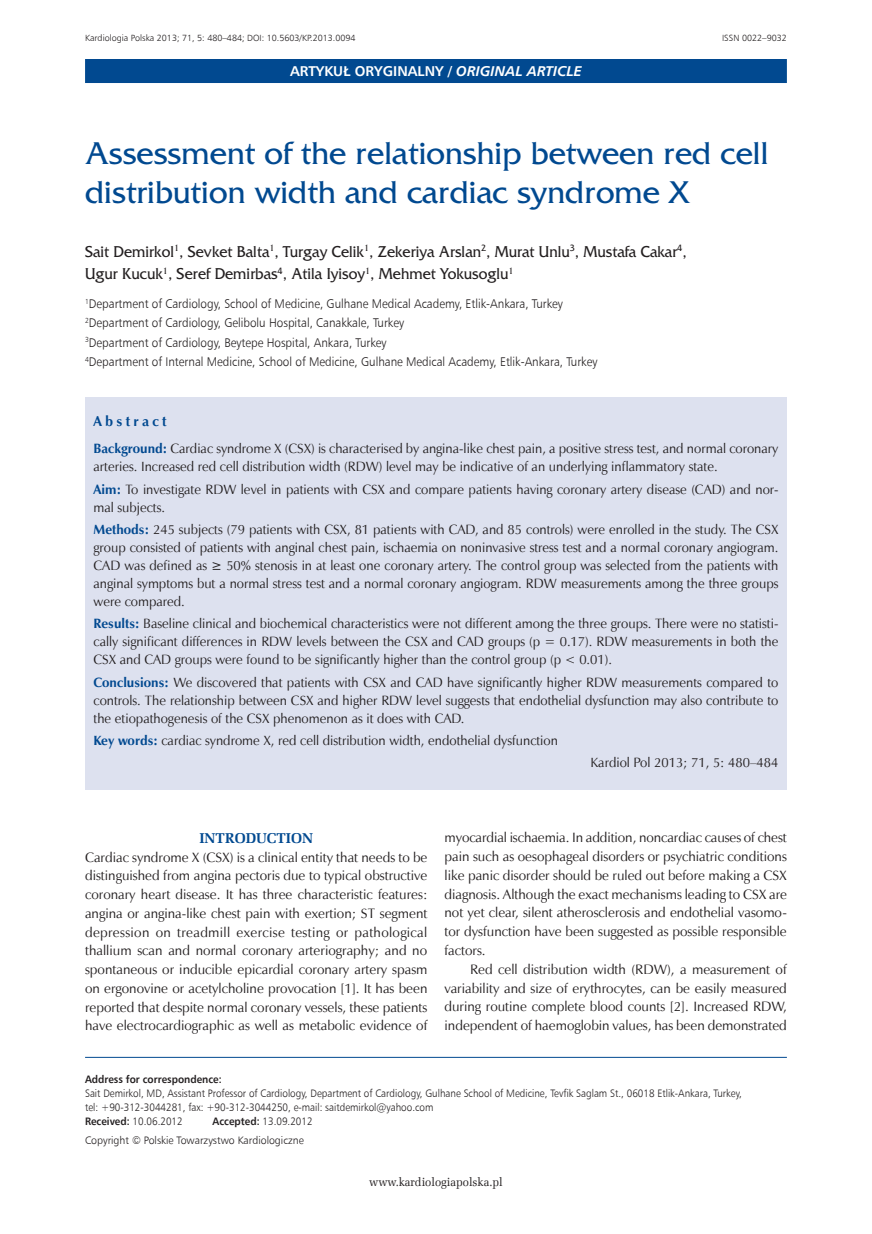
<style>
.page{position:relative;width:872px;height:1234px;background:#fff}
.page>*{position:absolute;margin:0;border:0;box-sizing:border-box;transform-origin:0 0}
._01_Tytul_pierwszy{font:33px/39px "France";color:#014990}
._03_Autor{font:16.5px/22.5px "France";color:#231f20;scale:.94 1}
.t1{font:700 14.25px "Humnst 777 EU";color:#fff}
._06_Srodtytul_1{font:700 14.25px "Zapf Ellipt EU";color:#014990}
._13_Streszczenie_sro{font:700 14.25px "Zapf Humnst EU";letter-spacing:.23em;color:#014990}
._09_Tekst_pierwszy_A{font:13.65px/18.8px "Zapf Humnst EU";color:#231f20;text-align:justify}
._09_Tekst_ANG{font:13.65px/18.8px "Zapf Humnst EU";color:#231f20;text-align:justify}
._11_Streszczenie_ang{font:13.5px/18px "Zapf Humnst EU";color:#231f20;text-align:justify}
._11_Streszczenie_slo{font:13.5px "Zapf Humnst EU";color:#231f20}
._14_Streszczenie_Kar{font:13.5px "Zapf Humnst EU";color:#231f20}
._04_Praca{font:12.6px "Humnst 777 Lt EU";color:#231f20;scale:.93 1}
.t2{font:12px "Zapf Ellipt EU";color:#231f20;scale:.95 1}
._05_Adres_do_korespo{font:10.8px/14.2px "Humnst 777 Lt EU";color:#231f20;scale:.92 1}
._05_Adres_do_korespo-2{font:10.8px "Humnst 777 Lt EU";color:#231f20}
._30_Pagina_nad_paski{font:9px "Humnst 777 Lt EU";color:#231f20}
.s1{font-style:italic}
.s2{font-weight:700;color:#014990}
.s3{font-family:"Humnst 777 EU";font-weight:700}
</style>
<div class="page">
<div style="left:85px;top:59px;width:702px;height:24px;background:#014990"></div>
<div style="left:85px;top:397px;width:702px;height:392px;background:#dde1ef"></div>
<hr style="left:85px;top:1056px;width:702px;height:1px;background:#014990">
<p class="_30_Pagina_nad_paski" style="left:85px;top:33px;width:272px">Kardiologia Polska 2013; 71, 5: 480–484; DOI: 10.5603/KP.2013.0094</p>
<p class="_30_Pagina_nad_paski" style="left:722px;top:33px;width:66px">ISSN 0022–9032</p>
<p class="t1" style="left:290px;top:62px;width:293px">ARTYKUŁ ORYGINALNY / <span class="s1">ORIGINAL ARTICLE</span></p>
<p class="_01_Tytul_pierwszy" style="left:85px;top:134px;width:685px">Assessment of the relationship between red cell distribution width and cardiac syndrome X</p>
<p class="_03_Autor" style="left:85px;top:240px;width:641px">Sait Demirkol<sup>1</sup>, Sevket Balta<sup>1</sup>, Turgay Celik<sup>1</sup>, Zekeriya Arslan<sup>2</sup>, Murat Unlu<sup>3</sup>, Mustafa Cakar<sup>4</sup>,<br>Ugur Kucuk<sup>1</sup>, Seref Demirbas<sup>4</sup>, Atila Iyisoy<sup>1</sup>, Mehmet Yokusoglu<sup>1</sup></p>
<p class="_04_Praca" style="left:85px;top:296px;width:515px"><sup>1</sup>Department of Cardiology, School of Medicine, Gulhane Medical Academy, Etlik-Ankara, Turkey</p>
<p class="_04_Praca" style="left:85px;top:315px;width:344px"><sup>2</sup>Department of Cardiology, Gelibolu Hospital, Canakkale, Turkey</p>
<p class="_04_Praca" style="left:85px;top:334px;width:326px"><sup>3</sup>Department of Cardiology, Beytepe Hospital, Ankara, Turkey</p>
<p class="_04_Praca" style="left:85px;top:353px;width:552px"><sup>4</sup>Department of Internal Medicine, School of Medicine, Gulhane Medical Academy, Etlik-Ankara, Turkey</p>
<p class="_13_Streszczenie_sro" style="left:94px;top:412px;width:75px">Abstract</p>
<p class="_11_Streszczenie_ang" style="left:94px;top:439px;width:686px"><span class="s2">Background:</span> Cardiac syndrome X (CSX) is characterised by angina-like chest pain, a positive stress test, and normal coronary arteries. Increased red cell distribution width (RDW) level may be indicative of an underlying inflammatory state.</p>
<p class="_11_Streszczenie_ang" style="left:94px;top:480px;width:686px"><span class="s2">Aim:</span> To investigate RDW level in patients with CSX and compare patients having coronary artery disease (CAD) and nor&shy;mal subjects.</p>
<p class="_11_Streszczenie_ang" style="left:94px;top:520px;width:686px"><span class="s2">Methods:</span> 245 subjects (79 patients with CSX, 81 patients with CAD, and 85 controls) were enrolled in the study. The CSX group consisted of patients with anginal chest pain, ischaemia on noninvasive stress test and a normal coronary angiogram.<br>CAD was defined as ≥ 50% stenosis in at least one coronary artery. The control group was selected from the patients with anginal symptoms but a normal stress test and a normal coronary angiogram. RDW measurements among the three groups were compared.</p>
<p class="_11_Streszczenie_ang" style="left:94px;top:614px;width:686px"><span class="s2">Results:</span> Baseline clinical and biochemical characteristics were not different among the three groups. There were no statisti&shy;cally significant differences in RDW levels between the CSX and CAD groups (p = 0.17). RDW measurements in both the CSX and CAD groups were found to be significantly higher than the control group (p &lt; 0.01).</p>
<p class="_11_Streszczenie_ang" style="left:94px;top:673px;width:686px"><span class="s2">Conclusions:</span> We discovered that patients with CSX and CAD have significantly higher RDW measurements compared to controls. The relationship between CSX and higher RDW level suggests that endothelial dysfunction may also contribute to the etiopathogenesis of the CSX phenomenon as it does with CAD.</p>
<p class="_11_Streszczenie_slo" style="left:94px;top:731px;width:466px"><span class="s2">Key words:</span> cardiac syndrome X, red cell distribution width, endothelial dysfunction</p>
<p class="_14_Streszczenie_Kar" style="left:590px;top:754px;width:189px">Kardiol Pol 2013; 71, 5: 480–484</p>
<p class="_06_Srodtytul_1" style="left:199px;top:828px;width:115px">INTRODUCTION</p>
<p class="_09_Tekst_pierwszy_A" style="left:85px;top:847px;width:344px">Cardiac syndrome X (CSX) is a clinical entity that needs to be distinguished from angina pectoris due to typical obstructive coronary heart disease. It has three characteristic features: angina or angina-like chest pain with exertion; ST segment depression on treadmill exercise testing or pathological thallium scan and normal coronary arteriography; and no spontaneous or inducible epicardial coronary artery spasm on ergonovine or acetylcholine provocation [1]. It has been reported that despite normal coronary vessels, these patients have electrocardiographic as well as metabolic evidence of</p>
<p class="_09_Tekst_pierwszy_A" style="left:444px;top:828px;width:344px">myocardial ischaemia. In addition, noncardiac causes of chest pain such as oesophageal disorders or psychiatric conditions like panic disorder should be ruled out before making a CSX diagnosis. Although the exact mechanisms leading to CSX are not yet clear, silent atherosclerosis and endothelial vasomo&shy;tor dysfunction have been suggested as possible responsible factors.</p>
<p class="_09_Tekst_ANG" style="left:444px;top:959px;width:344px;text-indent:26px">Red cell distribution width (RDW), a measurement of variability and size of erythrocytes, can be easily measured during routine complete blood counts [2]. Increased RDW, independent of haemoglobin values, has been demonstrated</p>
<p class="_05_Adres_do_korespo" style="left:85px;top:1071px;width:715px"><span class="s3">Address for correspondence:<br></span>Sait Demirkol, MD, Assistant Professor of Cardiology, Department of Cardiology, Gulhane School of Medicine, Tevfik Saglam St., 06018 Etlik-Ankara, Turkey, tel: +90-312-3044281, fax: +90-312-3044250, e-mail: saitdemirkol@yahoo.com<br><span class="s3">Received:</span> 10.06.2012</p>
<p class="_05_Adres_do_korespo" style="left:213px;top:1113px;width:110px"><span class="s3">Accepted:</span> 13.09.2012</p>
<p class="_05_Adres_do_korespo-2" style="left:85px;top:1133px;width:220px">Copyright © Polskie Towarzystwo Kardiologiczne</p>
<p class="t2" style="left:369px;top:1174px;width:142px">www.kardiologiapolska.pl</p>
</div>
